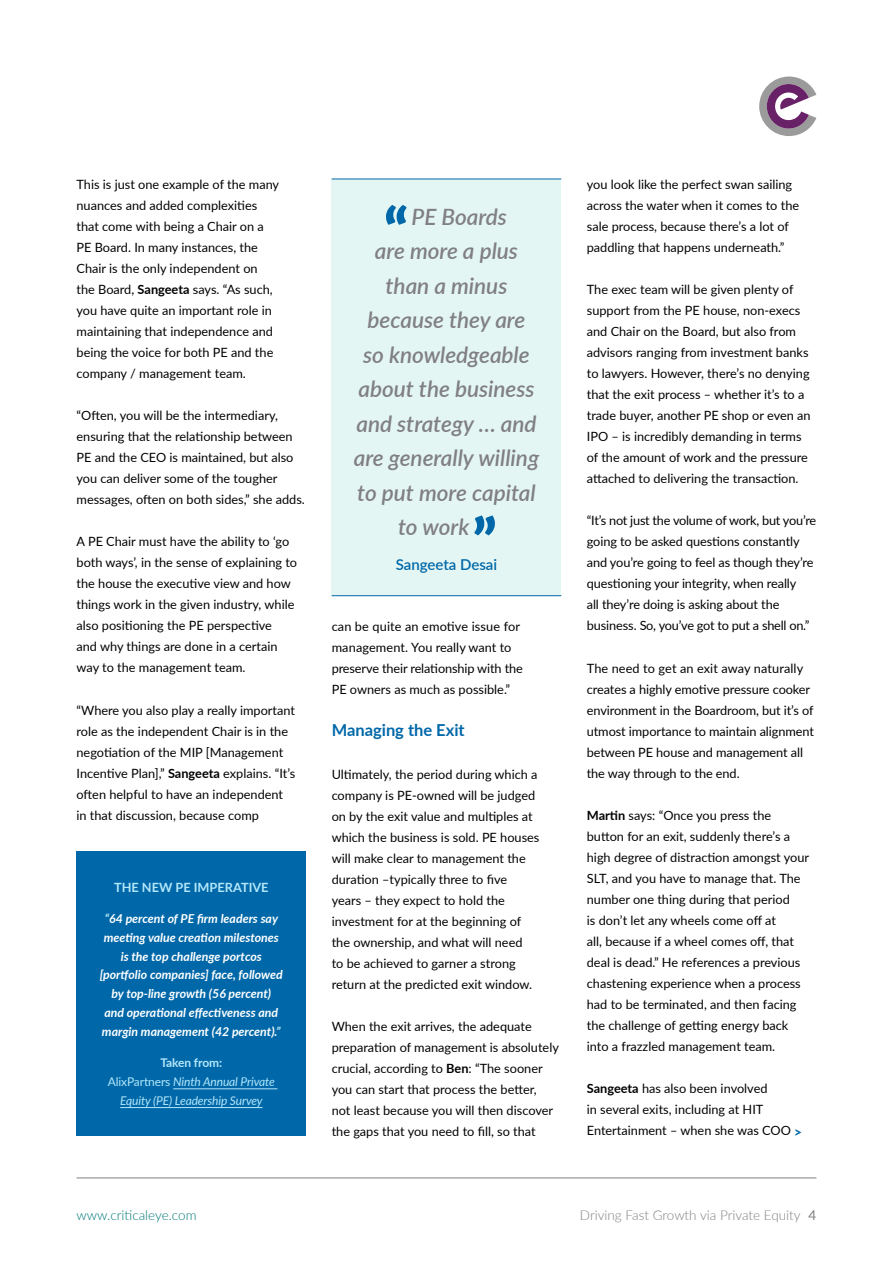
<style>
.page{position:relative;width:893px;height:1263px;background:#fff}
.page>*{position:absolute;margin:0;border:0;box-sizing:border-box;transform-origin:0 0}
.t1{font:italic 600 22.5px "Lato";color:#807f83}
.t2{font:700 16.5px "Lato";color:#0068a9}
.t3{font:600 15px "Lato";color:#0068a9}
.t4{font:300 13.5px "Lato";color:#807f83}
.t5{font:300 13.5px "Lato";color:#077}
.t6{font:12.75px/21px "Lato";color:#000}
.t7{font:700 12.75px "Lato";color:#b3e7fa}
.t8{font:italic 700 12.3px/18.8px "Lato";color:#fff;text-align:center}
.t9{font:italic 12px/18.8px "Lato";letter-spacing:-.01em;color:#b3e7fa;text-align:center}
.s1{font-weight:700}
.s2{color:#b3e7fa}
.s3{font-weight:700;font-style:normal}
.s4{font-style:normal}
.s5{font-weight:800;font-size:13.5px;color:#0068a9}
.s6{font-weight:400}
</style>
<div class="page">
<div style="left:332px;top:179px;width:229px;height:416px;background:#e4f6f4"></div>
<svg style="left:386px;top:205px;width:20px;height:20px"></svg>
<svg style="left:474px;top:515px;width:21px;height:20px"></svg>
<hr style="left:332px;top:179px;width:229px;height:1px;background:#0068a9">
<hr style="left:332px;top:595px;width:229px;height:1px;background:#0068a9">
<div style="left:77px;top:851px;width:229px;height:284px;background:#0068a9"></div>
<hr style="left:173px;top:1088px;width:104px;height:1px;background:#b3e7fa">
<hr style="left:120px;top:1107px;width:143px;height:1px;background:#b3e7fa">
<hr style="left:77px;top:1177px;width:739px;height:1px;background:#807f83">
<svg style="left:759px;top:77px;width:57px;height:59px"></svg>
<p class="t6" style="left:77px;top:173px;width:204px">This is just one example of the many nuances and added complexities that come with being a Chair on a<br>PE Board. In many instances, the<br>Chair is the only independent on the Board, <span class="s1">Sangeeta</span> says. “As such, you have quite an important role in maintaining that independence and being the voice for both PE and the company / management team.</p>
<p class="t6" style="left:77px;top:404px;width:230px">“Often, you will be the intermediary, ensuring that the relationship between PE and the CEO is maintained, but also you can deliver some of the tougher messages, often on both sides,” she adds.</p>
<p class="t6" style="left:77px;top:531px;width:222px">A PE Chair must have the ability to ‘go both ways’, in the sense of explaining to the house the executive view and how things work in the given industry, while also positioning the PE perspective<br>and why things are done in a certain way to the management team.</p>
<p class="t6" style="left:77px;top:699px;width:220px">“Where you also play a really important role as the independent Chair is in the negotiation of the MIP [Management Incentive Plan],” <span class="s1">Sangeeta</span> explains. “It’s often helpful to have an independent in that discussion, because comp</p>
<p class="t7" style="left:114px;top:878px;width:156px">THE NEW PE IMPERATIVE</p>
<p class="t8" style="left:100px;top:909px;width:184px"><span class="s2">“</span>64 percent of PE firm leaders say meeting value creation milestones is the top challenge portcos [portfolio companies] face, followed by top-line growth (56 percent)<br>and operational effectiveness and margin management (42 percent).<span class="s2">”</span></p>
<p class="t9" style="left:108px;top:1053px;width:169px"><span class="s3">Taken from:<br></span><span class="s4">AlixPartners</span> Ninth Annual Private<br>Equity (PE) Leadership Survey</p>
<h1 class="t1" style="left:412px;top:200px;width:97px">PE Boards</h1>
<h1 class="t1" style="left:375px;top:235px;width:145px">are more a plus</h1>
<h1 class="t1" style="left:385px;top:269px;width:123px">than a minus</h1>
<h1 class="t1" style="left:368px;top:304px;width:159px">because they are</h1>
<h1 class="t1" style="left:363px;top:338px;width:168px">so knowledgeable</h1>
<h1 class="t1" style="left:358px;top:373px;width:178px">about the business</h1>
<h1 class="t1" style="left:356px;top:407px;width:182px">and strategy … and</h1>
<h1 class="t1" style="left:354px;top:442px;width:187px">are generally willing</h1>
<h1 class="t1" style="left:357px;top:476px;width:180px">to put more capital</h1>
<h1 class="t1" style="left:398px;top:511px;width:73px">to work</h1>
<p class="t3" style="left:396px;top:553px;width:103px">Sangeeta Desai</p>
<p class="t6" style="left:332px;top:615px;width:193px">can be quite an emotive issue for management. You really want to preserve their relationship with the<br>PE owners as much as possible.”</p>
<p class="t2" style="left:332px;top:718px;width:135px">Managing the Exit</p>
<p class="t6" style="left:332px;top:763px;width:209px">Ultimately, the period during which a company is PE-owned will be judged on by the exit value and multiples at which the business is sold. PE houses will make clear to management the duration –typically three to five years – they expect to hold the investment for at the beginning of the ownership, and what will need<br>to be achieved to garner a strong return at the predicted exit window.</p>
<p class="t6" style="left:332px;top:1015px;width:229px">When the exit arrives, the adequate preparation of management is absolutely crucial, according to <span class="s1">Ben</span>: “The sooner you can start that process the better,<br>not least because you will then discover the gaps that you need to fill, so that</p>
<p class="t6" style="left:587px;top:173px;width:214px">you look like the perfect swan sailing across the water when it comes to the sale process, because there’s a lot of paddling that happens underneath.”</p>
<p class="t6" style="left:587px;top:278px;width:225px">The exec team will be given plenty of support from the PE house, non-execs and Chair on the Board, but also from advisors ranging from investment banks to lawyers. However, there’s no denying that the exit process – whether it’s to a trade buyer, another PE shop or even an IPO – is incredibly demanding in terms of the amount of work and the pressure attached to delivering the transaction.</p>
<p class="t6" style="left:587px;top:510px;width:231px">“It’s not just the volume of work, but you’re going to be asked questions constantly and you’re going to feel as though they’re questioning your integrity, when really<br>all they’re doing is asking about the business. So, you’ve got to put a shell on.”</p>
<p class="t6" style="left:587px;top:657px;width:229px">The need to get an exit away naturally creates a highly emotive pressure cooker environment in the Boardroom, but it’s of utmost importance to maintain alignment between PE house and management all the way through to the end.</p>
<p class="t6" style="left:587px;top:804px;width:224px"><span class="s1">Martin</span> says: “Once you press the button for an exit, suddenly there’s a high degree of distraction amongst your SLT, and you have to manage that. The number one thing during that period<br>is don’t let any wheels come off at<br>all, because if a wheel comes off, that deal is dead.” He references a previous chastening experience when a process had to be terminated, and then facing the challenge of getting energy back into a frazzled management team.</p>
<p class="t6" style="left:587px;top:1077px;width:217px"><span class="s1">Sangeeta</span> has also been involved<br>in several exits, including at HIT<br>Entertainment – when she was COO <span class="s5">&gt;</span></p>
<p class="t5" style="left:77px;top:1206px;width:122px">www.criticaleye.com</p>
<p class="t4" style="left:580px;top:1206px;width:238px">Driving Fast Growth via Private Equity <span class="s6">4</span></p>
</div>
